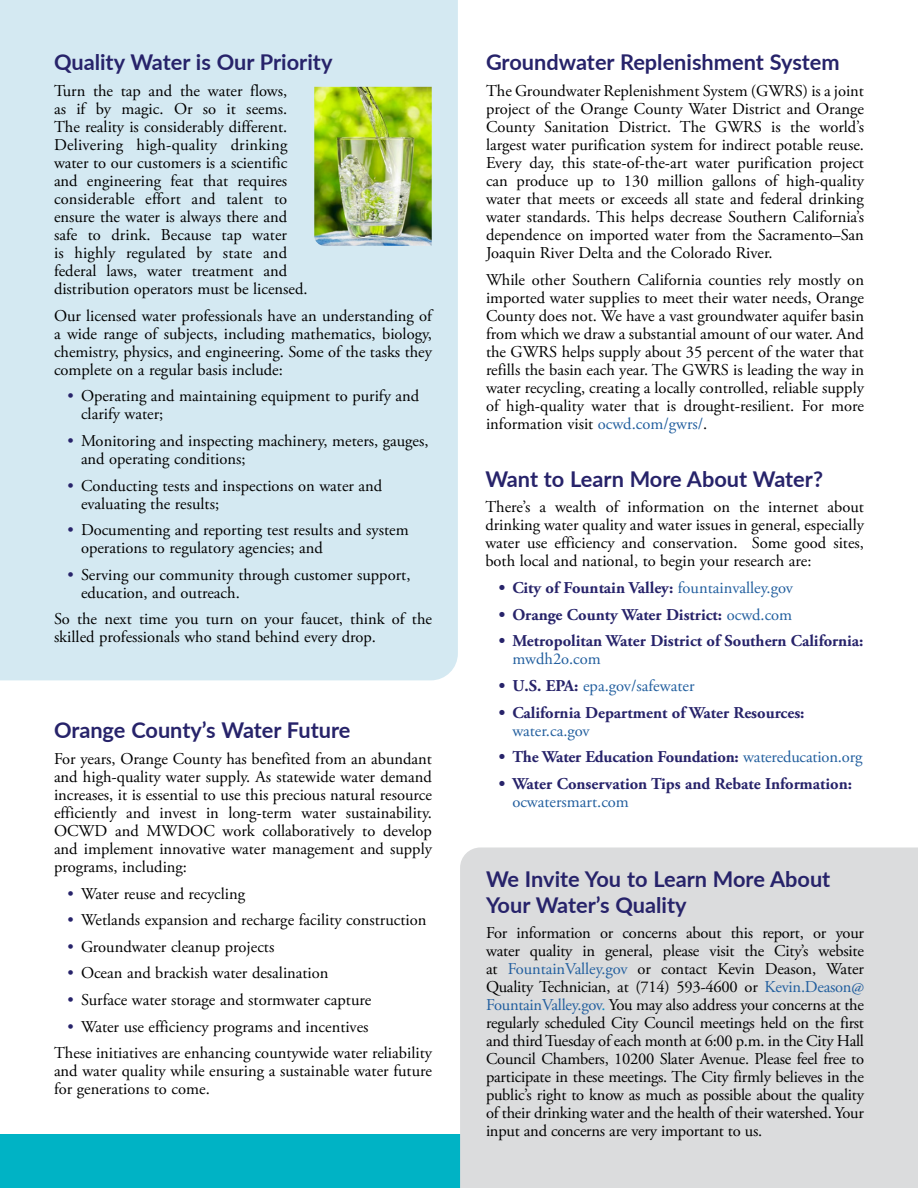
<style>
.page{position:relative;width:918px;height:1188px;background:#fff}
.page>*{position:absolute;margin:0;border:0;box-sizing:border-box;transform-origin:0 0}
.Article_Head_25_Blue{font:700 21.75px/26.1px "Lato";color:#27236a}
.Paragraphs_25{font:16.5px/18px "Adobe Garamond Pro";color:#000}
.t1{font:700 16.5px/18px "Adobe Garamond Pro";color:#27236a}
.t2{font:16.5px "Adobe Garamond Pro";color:#215e9e}
.s1{color:#27236a}
.s2{color:#215e9e}
.s3{font-weight:400;color:#215e9e}
.s4{font-weight:700;color:#27236a}
.s5{color:#0087c6}
</style>
<div class="page">
<div style="left:0;top:0;width:458px;height:680px;background:#d4e9f2"></div>
<img style="left:314px;top:87px;width:118px;height:159px">
<div style="left:0;top:1134px;width:918px;height:54px;background:#00b3c5"></div>
<div style="left:460px;top:848px;width:458px;height:340px;background:#dbdcdd"></div>
<p class="Article_Head_25_Blue" style="left:54px;top:49px;width:280px">Quality Water is Our Priority</p>
<p class="Paragraphs_25" style="left:54px;top:82px;width:255px">Turn the tap and the water flows,<br>as if by magic. Or so it seems.<br>The reality is considerably different.<br>Delivering high-quality drinking water to our customers is a scientific and engineering feat that requires considerable effort and talent to ensure the water is always there and safe to drink. Because tap water<br>is highly regulated by state and federal laws, water treatment and distribution operators must be licensed.</p>
<p class="Paragraphs_25" style="left:54px;top:307px;width:380px;text-align:justify">Our licensed water professionals have an understanding of a wide range of subjects, including mathematics, biology, chemistry, physics, and engineering. Some of the tasks they complete on a regular basis include:</p>
<p class="Paragraphs_25" style="left:81px;top:388px;width:340px;text-indent:-14px"><span class="s1">•</span> Operating and maintaining equipment to purify and clarify water;</p>
<p class="Paragraphs_25" style="left:81px;top:432px;width:349px;text-indent:-14px"><span class="s1">•</span> Monitoring and inspecting machinery, meters, gauges, and operating conditions;</p>
<p class="Paragraphs_25" style="left:81px;top:477px;width:303px;text-indent:-14px"><span class="s1">•</span> Conducting tests and inspections on water and evaluating the results;</p>
<p class="Paragraphs_25" style="left:81px;top:522px;width:329px;text-indent:-14px"><span class="s1">•</span> Documenting and reporting test results and system operations to regulatory agencies; and</p>
<p class="Paragraphs_25" style="left:81px;top:566px;width:331px;text-indent:-14px"><span class="s1">•</span> Serving our community through customer support, education, and outreach.</p>
<p class="Paragraphs_25" style="left:54px;top:611px;width:380px">So the next time you turn on your faucet, think of the skilled professionals who stand behind every drop.</p>
<p class="Article_Head_25_Blue" style="left:54px;top:717px;width:298px">Orange County’s Water Future</p>
<p class="Paragraphs_25" style="left:54px;top:750px;width:380px;text-align:justify">For years, Orange County has benefited from an abundant and high-quality water supply. As statewide water demand increases, it is essential to use this precious natural resource efficiently and invest in long-term water sustainability.<br>OCWD and MWDOC work collaboratively to develop and implement innovative water management and supply programs, including:</p>
<p class="Paragraphs_25" style="left:68px;top:885px;width:179px"><span class="s1">•</span> Water reuse and recycling</p>
<p class="Paragraphs_25" style="left:68px;top:912px;width:361px"><span class="s1">•</span> Wetlands expansion and recharge facility construction</p>
<p class="Paragraphs_25" style="left:68px;top:938px;width:208px"><span class="s1">•</span> Groundwater cleanup projects</p>
<p class="Paragraphs_25" style="left:68px;top:965px;width:263px"><span class="s1">•</span> Ocean and brackish water desalination</p>
<p class="Paragraphs_25" style="left:68px;top:991px;width:305px"><span class="s1">•</span> Surface water storage and stormwater capture</p>
<p class="Paragraphs_25" style="left:68px;top:1018px;width:303px"><span class="s1">•</span> Water use efficiency programs and incentives</p>
<p class="Paragraphs_25" style="left:54px;top:1045px;width:380px;text-align:justify">These initiatives are enhancing countywide water reliability and water quality while ensuring a sustainable water future for generations to come.</p>
<p class="Article_Head_25_Blue" style="left:486px;top:49px;width:355px">Groundwater Replenishment System</p>
<p class="Paragraphs_25" style="left:486px;top:82px;width:380px;text-align:justify">The Groundwater Replenishment System (GWRS) is a joint project of the Orange County Water District and Orange County Sanitation District. The GWRS is the world’s largest water purification system for indirect potable reuse.<br>Every day, this state-of-the-art water purification project can produce up to 130 million gallons of high-quality water that meets or exceeds all state and federal drinking water standards. This helps decrease Southern California’s dependence on imported water from the Sacramento–San Joaquin River Delta and the Colorado River.</p>
<p class="Paragraphs_25" style="left:486px;top:271px;width:380px;text-align:justify">While other Southern California counties rely mostly on imported water supplies to meet their water needs, Orange County does not. We have a vast groundwater aquifer basin from which we draw a substantial amount of our water. And the GWRS helps supply about 35 percent of the water that refills the basin each year. The GWRS is leading the way in water recycling, creating a locally controlled, reliable supply of high-quality water that is drought-resilient. For more information visit <span class="s2">ocwd.com/gwrs/</span>.</p>
<p class="Article_Head_25_Blue" style="left:485px;top:465px;width:339px">Want to Learn More About Water?</p>
<p class="Paragraphs_25" style="left:485px;top:499px;width:380px;text-align:justify">There’s a wealth of information on the internet about drinking water quality and water issues in general, especially water use efficiency and conservation. Some good sites, both local and national, to begin your research are:</p>
<p class="t1" style="left:499px;top:579px;width:296px">• City of Fountain Valley: <span class="s3">fountainvalley.gov</span></p>
<p class="t1" style="left:499px;top:606px;width:295px">• Orange County Water District: <span class="s3">ocwd.com</span></p>
<p class="t1" style="left:512px;top:632px;width:353px;text-indent:-14px">• Metropolitan Water District of Southern California: <span class="s3">mwdh2o.com</span></p>
<p class="t2" style="left:499px;top:676px;width:197px"><span class="s4">• U.S. EPA:</span> epa.gov/safewater</p>
<p class="t1" style="left:512px;top:704px;width:294px;text-indent:-14px">• California Department of Water Resources: <span class="s3">water.ca.gov</span></p>
<p class="t1" style="left:499px;top:748px;width:365px">• The Water Education Foundation: <span class="s3">watereducation.org</span></p>
<p class="t1" style="left:512px;top:775px;width:341px;text-indent:-14px">• Water Conservation Tips and Rebate Information: <span class="s3">ocwatersmart.com</span></p>
<p class="Article_Head_25_Blue" style="left:486px;top:865px;width:346px">We Invite You to Learn More About<br>Your Water’s Quality</p>
<p class="Paragraphs_25" style="left:486px;top:925px;width:380px;text-align:justify">For information or concerns about this report, or your water quality in general, please visit the City’s website at <span class="s2">FountainValley.gov</span> or contact Kevin Deason, Water Quality Technician, at (714) 593-4600 or <span class="s2">Kevin.Deason@ FountainValley.gov</span><span class="s5">.</span> You may also address your concerns at the regularly scheduled City Council meetings held on the first and third Tuesday of each month at 6:00 p.m. in the City Hall Council Chambers, 10200 Slater Avenue. Please feel free to participate in these meetings. The City firmly believes in the public’s right to know as much as possible about the quality of their drinking water and the health of their watershed. Your input and concerns are very important to us.</p>
</div>
